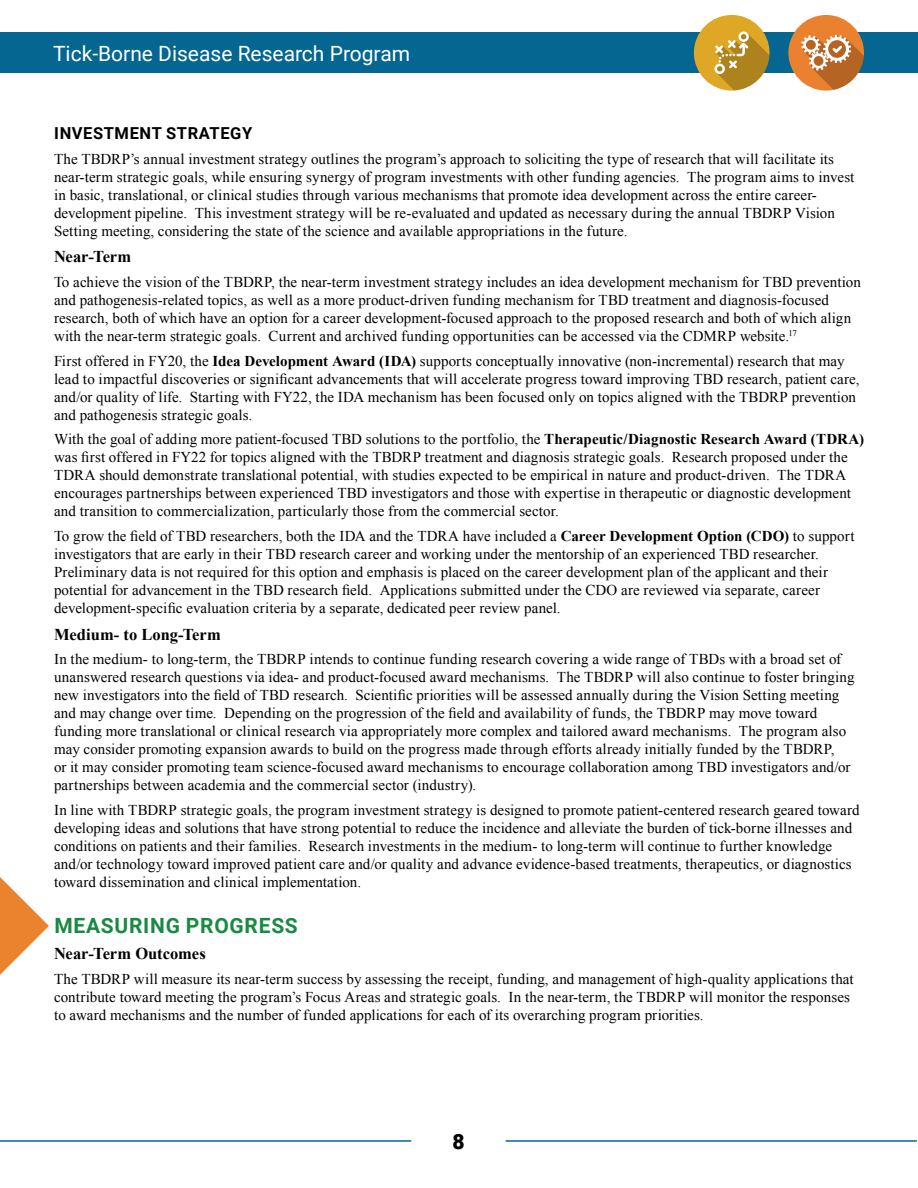
<style>
.page{position:relative;width:918px;height:1188px;background:#fff}
.page>*{position:absolute;margin:0;border:0;box-sizing:border-box;transform-origin:0 0}
.t1{font:21px "Roboto";color:#fff}
.title_level_1{font:700 21px "Roboto";letter-spacing:.035em;color:#1a8943}
.t2{font:900 21px "Roboto";color:#000}
.title_level_3{font:700 16.5px "Times New Roman";color:#000}
.title_level_2{font:700 16.5px "Roboto";letter-spacing:.035em;color:#000}
.body_text{font:15px/18px "Times New Roman";letter-spacing:.005em;color:#000}
.s1{font-weight:700}
</style>
<div class="page">
<hr style="left:0;top:1140px;width:411px;height:2px;background:#056791">
<hr style="left:506px;top:1140px;width:411px;height:2px;background:#056791">
<div style="left:0;top:32px;width:918px;height:41px;background:#056791"></div>
<div style="left:694px;top:15px;width:76px;height:76px;background:#dfa726;border-radius:50%"></div>
<svg style="left:715px;top:32px;width:54px;height:59px"></svg>
<svg style="left:0;top:877px;width:49px;height:98px"></svg>
<div style="left:788px;top:15px;width:76px;height:76px;background:#ea812f;border-radius:50%"></div>
<svg style="left:801px;top:35px;width:63px;height:55px"></svg>
<p class="t1" style="left:53px;top:39px;width:359px">Tick-Borne Disease Research Program</p>
<p class="title_level_2" style="left:54px;top:121px;width:199px">INVESTMENT STRATEGY</p>
<p class="body_text" style="left:54px;top:149px;width:802px">The TBDRP’s annual investment strategy outlines the program’s approach to soliciting the type of research that will facilitate its near-term strategic goals, while ensuring synergy of program investments with other funding agencies. The program aims to invest in basic, translational, or clinical studies through various mechanisms that promote idea development across the entire career&shy;development pipeline. This investment strategy will be re-evaluated and updated as necessary during the annual TBDRP Vision Setting meeting, considering the state of the science and available appropriations in the future.</p>
<p class="title_level_3" style="left:54px;top:245px;width:79px">Near-Term</p>
<p class="body_text" style="left:54px;top:273px;width:808px">To achieve the vision of the TBDRP, the near-term investment strategy includes an idea development mechanism for TBD prevention and pathogenesis-related topics, as well as a more product-driven funding mechanism for TBD treatment and diagnosis-focused research, both of which have an option for a career development-focused approach to the proposed research and both of which align with the near-term strategic goals. Current and archived funding opportunities can be accessed via the CDMRP website.<sup>17</sup></p>
<p class="body_text" style="left:54px;top:351px;width:807px">First offered in FY20, the <span class="s1">Idea Development Award (IDA)</span> supports conceptually innovative (non-incremental) research that may lead to impactful discoveries or significant advancements that will accelerate progress toward improving TBD research, patient care, and/or quality of life. Starting with FY22, the IDA mechanism has been focused only on topics aligned with the TBDRP prevention and pathogenesis strategic goals.</p>
<p class="body_text" style="left:54px;top:430px;width:812px">With the goal of adding more patient-focused TBD solutions to the portfolio, the <span class="s1">Therapeutic/Diagnostic Research Award (TDRA) </span>was first offered in FY22 for topics aligned with the TBDRP treatment and diagnosis strategic goals. Research proposed under the TDRA should demonstrate translational potential, with studies expected to be empirical in nature and product-driven. The TDRA encourages partnerships between experienced TBD investigators and those with expertise in therapeutic or diagnostic development and transition to commercialization, particularly those from the commercial sector.</p>
<p class="body_text" style="left:54px;top:527px;width:802px">To grow the field of TBD researchers, both the IDA and the TDRA have included a <span class="s1">Career Development Option (CDO)</span> to support investigators that are early in their TBD research career and working under the mentorship of an experienced TBD researcher.<br>Preliminary data is not required for this option and emphasis is placed on the career development plan of the applicant and their potential for advancement in the TBD research field. Applications submitted under the CDO are reviewed via separate, career development-specific evaluation criteria by a separate, dedicated peer review panel.</p>
<p class="title_level_3" style="left:54px;top:623px;width:168px">Medium- to Long-Term</p>
<p class="body_text" style="left:54px;top:650px;width:802px">In the medium- to long-term, the TBDRP intends to continue funding research covering a wide range of TBDs with a broad set of unanswered research questions via idea- and product-focused award mechanisms. The TBDRP will also continue to foster bringing new investigators into the field of TBD research. Scientific priorities will be assessed annually during the Vision Setting meeting and may change over time. Depending on the progression of the field and availability of funds, the TBDRP may move toward funding more translational or clinical research via appropriately more complex and tailored award mechanisms. The program also may consider promoting expansion awards to build on the progress made through efforts already initially funded by the TBDRP,<br>or it may consider promoting team science-focused award mechanisms to encourage collaboration among TBD investigators and/or partnerships between academia and the commercial sector (industry).</p>
<p class="body_text" style="left:54px;top:801px;width:807px">In line with TBDRP strategic goals, the program investment strategy is designed to promote patient-centered research geared toward developing ideas and solutions that have strong potential to reduce the incidence and alleviate the burden of tick-borne illnesses and conditions on patients and their families. Research investments in the medium- to long-term will continue to further knowledge and/or technology toward improved patient care and/or quality and advance evidence-based treatments, therapeutics, or diagnostics toward dissemination and clinical implementation.</p>
<p class="title_level_1" style="left:54px;top:910px;width:245px">MEASURING PROGRESS</p>
<p class="title_level_3" style="left:54px;top:942px;width:153px">Near-Term Outcomes</p>
<p class="body_text" style="left:54px;top:970px;width:801px">The TBDRP will measure its near-term success by assessing the receipt, funding, and management of high-quality applications that contribute toward meeting the program’s Focus Areas and strategic goals. In the near-term, the TBDRP will monitor the responses to award mechanisms and the number of funded applications for each of its overarching program priorities.</p>
<h1 class="t2" style="left:452px;top:1126px;width:14px">8</h1>
</div>
